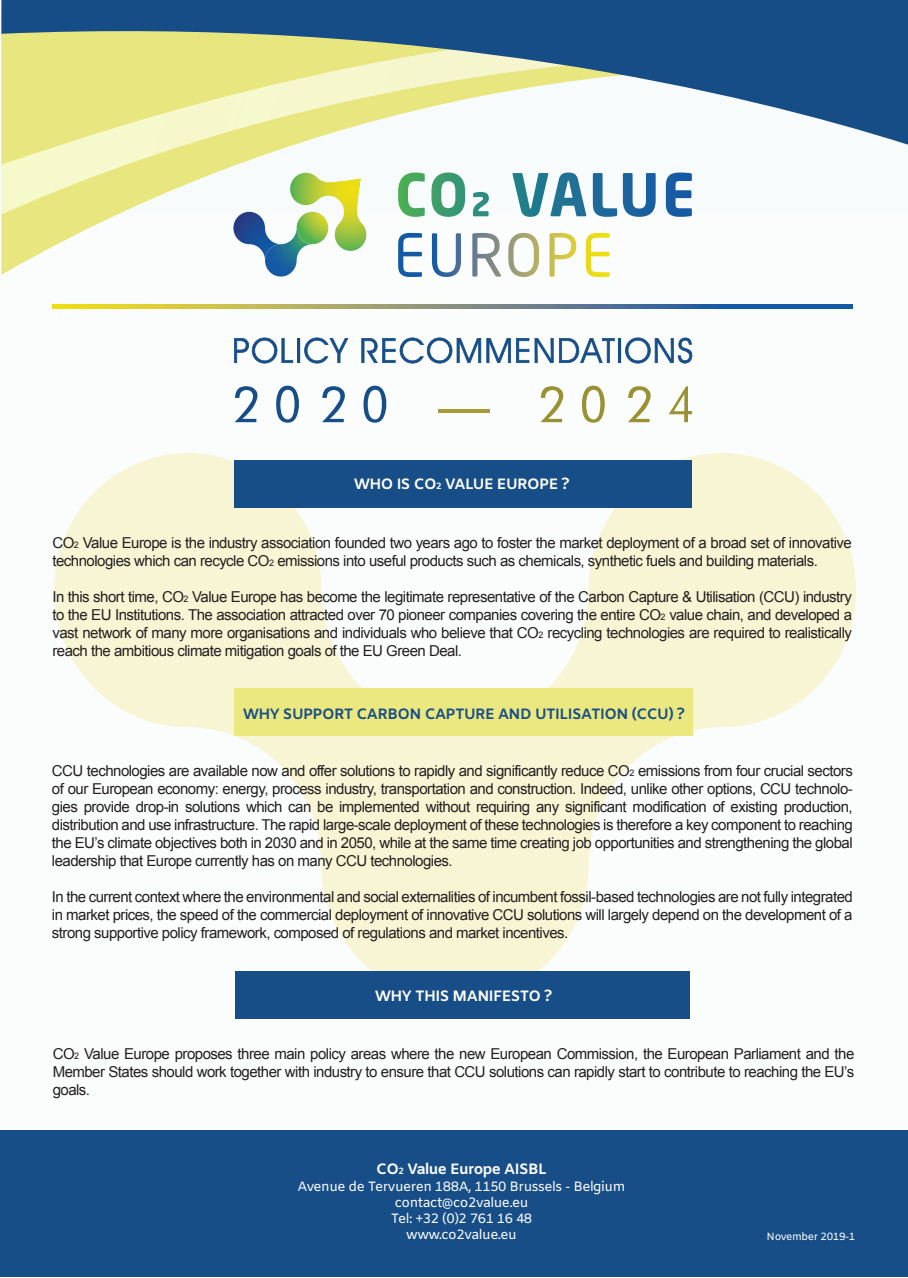
<style>
.page{position:relative;width:908px;height:1278px;background:#fbfdfd}
.page>*{position:absolute;margin:0;border:0;box-sizing:border-box;transform-origin:0 0}
.t1{font:15px/18px "Arial";letter-spacing:-.035em;color:#231f20;text-align:justify}
.t2{font:700 15px "Amiko";letter-spacing:-.035em;color:#fff}
.t3{font:700 15px "Amiko";letter-spacing:-.035em;color:#184e88}
.t4{font:13.5px/16.2px "Amiko";letter-spacing:-.035em;color:#fff;text-align:center}
.t5{font:10.5px "Amiko";letter-spacing:-.035em;color:#fff}
.s1{font-size:9px}
</style>
<div class="page">
<svg style="left:54px;top:453px;width:401px;height:400px;fill:#f7f5d3"></svg>
<svg style="left:321px;top:590px;width:396px;height:381px;fill:#f7f5d3"></svg>
<svg style="left:589px;top:453px;width:267px;height:274px;background:#f7f5d8"></svg>
<svg style="left:1px;top:214px;width:617px;height:61px"></svg>
<svg style="left:1px;top:165px;width:687px;height:49px"></svg>
<svg style="left:1px;top:145px;width:292px;height:20px;background:#eff0ab"></svg>
<svg style="left:1px;top:0;width:907px;height:145px"></svg>
<div style="left:234px;top:460px;width:458px;height:47px;background:#184e88"></div>
<div style="left:235px;top:971px;width:455px;height:48px;background:#184e88"></div>
<div style="left:234px;top:688px;width:458px;height:47px;background:#ece880"></div>
<svg style="left:233px;top:173px;width:135px;height:104px"></svg>
<svg style="left:297px;top:212px;width:31px;height:32px"></svg>
<svg style="left:398px;top:173px;width:27px;height:44px"></svg>
<svg style="left:431px;top:173px;width:34px;height:44px"></svg>
<svg style="left:473px;top:192px;width:16px;height:24px"></svg>
<svg style="left:512px;top:173px;width:74px;height:44px"></svg>
<svg style="left:593px;top:173px;width:24px;height:44px"></svg>
<svg style="left:623px;top:173px;width:33px;height:44px"></svg>
<svg style="left:666px;top:173px;width:26px;height:44px"></svg>
<svg style="left:398px;top:233px;width:24px;height:44px"></svg>
<svg style="left:432px;top:233px;width:29px;height:44px"></svg>
<svg style="left:472px;top:233px;width:29px;height:44px"></svg>
<svg style="left:508px;top:233px;width:31px;height:44px"></svg>
<svg style="left:549px;top:233px;width:27px;height:44px"></svg>
<svg style="left:586px;top:233px;width:24px;height:44px"></svg>
<svg style="left:52px;top:304px;width:801px;height:4px;background:#819274"></svg>
<svg style="left:235px;top:386px;width:22px;height:36px"></svg>
<svg style="left:276px;top:386px;width:23px;height:37px"></svg>
<svg style="left:322px;top:386px;width:23px;height:36px"></svg>
<svg style="left:364px;top:386px;width:22px;height:37px"></svg>
<hr style="left:458px;top:409px;width:12px;height:4px;background:#a69b39">
<svg style="left:541px;top:386px;width:22px;height:36px"></svg>
<svg style="left:582px;top:386px;width:23px;height:37px"></svg>
<svg style="left:628px;top:386px;width:23px;height:36px"></svg>
<svg style="left:669px;top:386px;width:23px;height:36px"></svg>
<svg style="left:234px;top:337px;width:114px;height:26px"></svg>
<svg style="left:361px;top:337px;width:168px;height:26px"></svg>
<svg style="left:535px;top:337px;width:157px;height:26px"></svg>
<div style="left:0;top:1130px;width:908px;height:147px;background:#184e88"></div>
<hr style="left:438px;top:409px;width:51px;height:3px;background:#a69b39">
<p class="t2" style="left:354px;top:475px;width:217px">WHO IS CO<span class="s1">2</span> VALUE EUROPE ?</p>
<p class="t1" style="left:52px;top:534px;width:801px">CO<span class="s1">2</span> Value Europe is the industry association founded two years ago to foster the market deployment of a broad set of innovative technologies which can recycle CO<span class="s1">2</span> emissions into useful products such as chemicals, synthetic fuels and building materials.</p>
<p class="t1" style="left:52px;top:588px;width:801px">In this short time, CO<span class="s1">2</span> Value Europe has become the legitimate representative of the Carbon Capture &amp; Utilisation (CCU) industry to the EU Institutions. The association attracted over 70 pioneer companies covering the entire CO<span class="s1">2</span> value chain, and developed a vast network of many more organisations and individuals who believe that CO<span class="s1">2</span> recycling technologies are required to realistically reach the ambitious climate mitigation goals of the EU Green Deal.</p>
<p class="t3" style="left:243px;top:705px;width:444px">WHY SUPPORT CARBON CAPTURE AND UTILISATION (CCU) ?</p>
<p class="t1" style="left:52px;top:762px;width:802px">CCU technologies are available now and offer solutions to rapidly and significantly reduce CO<span class="s1">2</span> emissions from four crucial sectors of our European economy: energy, process industry, transportation and construction. Indeed, unlike other options, CCU technolo&shy;gies provide drop-in solutions which can be implemented without requiring any significant modification of existing production, distribution and use infrastructure. The rapid large-scale deployment of these technologies is therefore a key component to reaching the EU’s climate objectives both in 2030 and in 2050, while at the same time creating job opportunities and strengthening the global leadership that Europe currently has on many CCU technologies.</p>
<p class="t1" style="left:52px;top:888px;width:802px">In the current context where the environmental and social externalities of incumbent fossil-based technologies are not fully integrated in market prices, the speed of the commercial deployment of innovative CCU solutions will largely depend on the development of a strong supportive policy framework, composed of regulations and market incentives.</p>
<p class="t2" style="left:375px;top:987px;width:179px">WHY THIS MANIFESTO ?</p>
<p class="t1" style="left:53px;top:1045px;width:803px">CO<span class="s1">2</span> Value Europe proposes three main policy areas where the new European Commission, the European Parliament and the Member States should work together with industry to ensure that CCU solutions can rapidly start to contribute to reaching the EU’s goals.</p>
<p class="t2" style="left:376px;top:1160px;width:172px">CO<span class="s1">2</span> Value Europe AISBL</p>
<p class="t4" style="left:298px;top:1179px;width:329px">Avenue de Tervueren 188A, 1150 Brussels - Belgium contact@co2value.eu<br>Tel: +32 (0)2 761 16 48<br>www.co2value.eu</p>
<p class="t5" style="left:767px;top:1230px;width:90px">November 2019-1</p>
</div>
